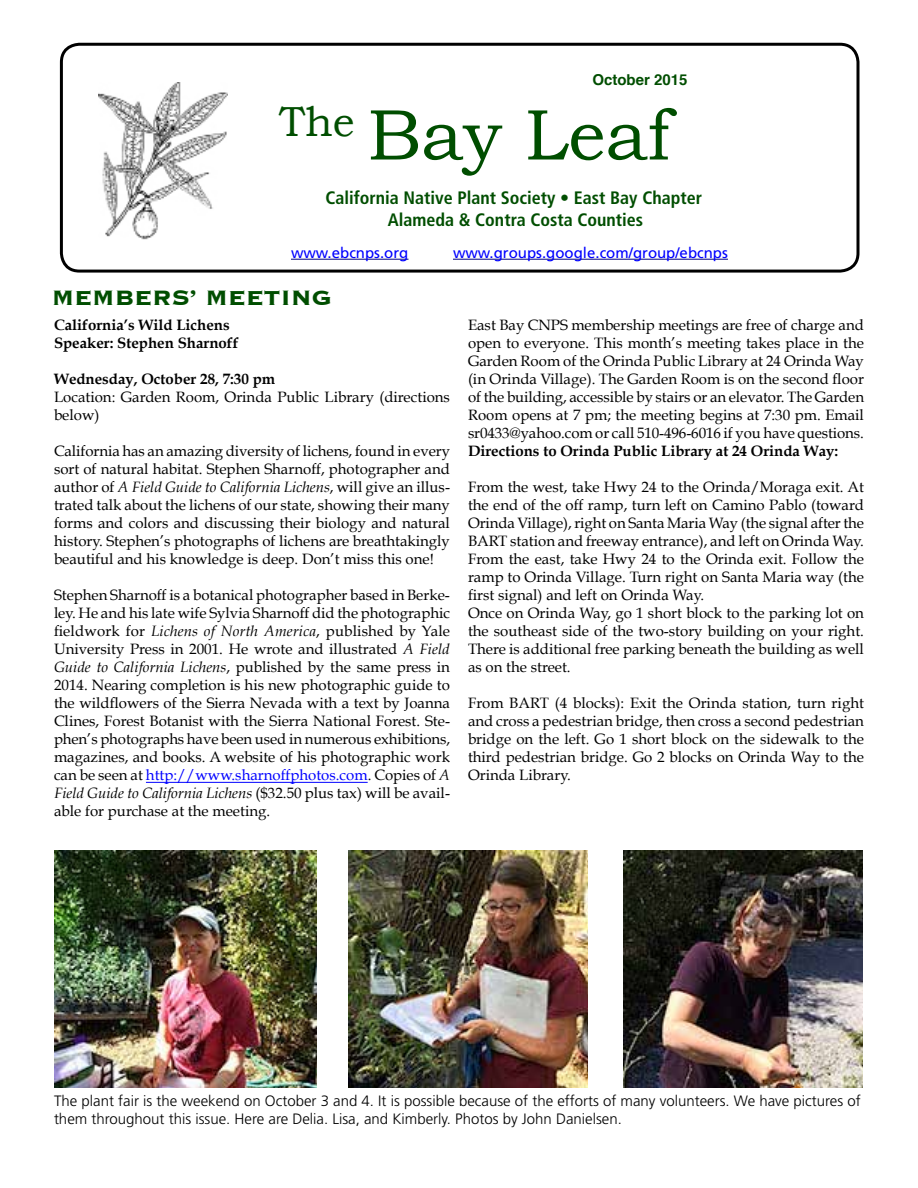
<style>
.page{position:relative;width:918px;height:1188px;background:#fff}
.page>*{position:absolute;margin:0;border:0;box-sizing:border-box;transform-origin:0 0}
.t1{font:72px "Bookman Old Style";color:#004e00}
.t2{font:700 27px "Copperplate";color:#004e00}
.t3{font:700 condensed 18px/21.6px "Frutiger";color:#004e00;text-align:center}
.t4{font:15px/18px "Book Antiqua";color:#000;text-align:justify}
.t5{font:300 15px/18px "Frutiger";color:#000}
.t6{font:700 15px/18px "Book Antiqua";color:#000}
.t7{font:15px "Frutiger";color:#00f}
.t8{font:700 15px "Helvetica";color:#004e00}
.s1{font-style:italic}
.s2{color:#00f}
</style>
<div class="page">
<div style="left:60px;top:43px;width:799px;height:230px;border:3px solid #000;border-radius:18px"></div>
<hr style="left:291px;top:259px;width:117px;height:1px;background:#000080">
<hr style="left:453px;top:259px;width:275px;height:1px;background:#000080">
<img style="left:98px;top:83px;width:130px;height:157px">
<hr style="left:146px;top:782px;width:222px;height:1px;background:#00f">
<img style="left:348px;top:850px;width:240px;height:237px">
<img style="left:623px;top:850px;width:239px;height:237px">
<img style="left:54px;top:850px;width:263px;height:237px">
<p class="t8" style="left:592px;top:68px;width:97px">October 2015</p>
<h1 class="t1" style="left:279px;top:94px;width:393px"><sup>The</sup> Bay Leaf</h1>
<p class="t3" style="left:325px;top:187px;width:378px">California Native Plant Society • East Bay Chapter<br>Alameda &amp; Contra Costa Counties</p>
<p class="t7" style="left:291px;top:244px;width:119px">www.ebcnps.org</p>
<p class="t7" style="left:453px;top:244px;width:276px">www.groups.google.com/group/ebcnps</p>
<h2 class="t2" style="left:52px;top:280px;width:281px">MEMBERS’ MEETING</h2>
<p class="t6" style="left:54px;top:316px;width:186px">California’s Wild Lichens<br>Speaker: Stephen Sharnoff</p>
<p class="t6" style="left:54px;top:370px;width:223px">Wednesday, October 28, 7:30 pm</p>
<p class="t4" style="left:54px;top:388px;width:397px">Location: Garden Room, Orinda Public Library (directions below)</p>
<p class="t4" style="left:54px;top:442px;width:398px">California has an amazing diversity of lichens, found in every sort of natural habitat. Stephen Sharnoff, photographer and author of <span class="s1">A Field Guide to California Lichens</span>, will give an illus&shy;trated talk about the lichens of our state, showing their many forms and colors and discussing their biology and natural history. Stephen’s photographs of lichens are breathtakingly beautiful and his knowledge is deep. Don’t miss this one!</p>
<p class="t4" style="left:54px;top:586px;width:398px">Stephen Sharnoff is a botanical photographer based in Berke&shy;ley. He and his late wife Sylvia Sharnoff did the photographic fieldwork for <span class="s1">Lichens of North America</span>, published by Yale University Press in 2001. He wrote and illustrated <span class="s1">A Field Guide to California Lichens</span>, published by the same press in 2014. Nearing completion is his new photographic guide to the wildflowers of the Sierra Nevada with a text by Joanna Clines, Forest Botanist with the Sierra National Forest. Ste&shy;phen’s photographs have been used in numerous exhibitions, magazines, and books. A website of his photographic work can be seen at <span class="s2">http://www.sharnoffphotos.com</span>. Copies of <span class="s1">A Field Guide to California Lichens</span> ($32.50 plus tax) will be avail&shy;able for purchase at the meeting.</p>
<p class="t4" style="left:468px;top:316px;width:398px">East Bay CNPS membership meetings are free of charge and open to everyone. This month’s meeting takes place in the Garden Room of the Orinda Public Library at 24 Orinda Way (in Orinda Village). The Garden Room is on the second floor of the building, accessible by stairs or an elevator. The Garden Room opens at 7 pm; the meeting begins at 7:30 pm. Email sr0433@yahoo.com or call 510-496-6016 if you have questions.</p>
<p class="t6" style="left:468px;top:442px;width:372px">Directions to Orinda Public Library at 24 Orinda Way:</p>
<p class="t4" style="left:468px;top:478px;width:398px;text-align:left">From the west, take Hwy 24 to the Orinda/Moraga exit. At the end of the off ramp, turn left on Camino Pablo (toward Orinda Village), right on Santa Maria Way (the signal after the BART station and freeway entrance), and left on Orinda Way.<br>From the east, take Hwy 24 to the Orinda exit. Follow the ramp to Orinda Village. Turn right on Santa Maria way (the first signal) and left on Orinda Way.<br>Once on Orinda Way, go 1 short block to the parking lot on the southeast side of the two-story building on your right.<br>There is additional free parking beneath the building as well as on the street.</p>
<p class="t4" style="left:468px;top:694px;width:398px">From BART (4 blocks): Exit the Orinda station, turn right and cross a pedestrian bridge, then cross a second pedestrian bridge on the left. Go 1 short block on the sidewalk to the third pedestrian bridge. Go 2 blocks on Orinda Way to the Orinda Library.</p>
<p class="t5" style="left:54px;top:1093px;width:808px">The plant fair is the weekend on October 3 and 4. It is possible because of the efforts of many volunteers. We have pictures of them throughout this issue. Here are Delia. Lisa, and Kimberly. Photos by John Danielsen.</p>
</div>
